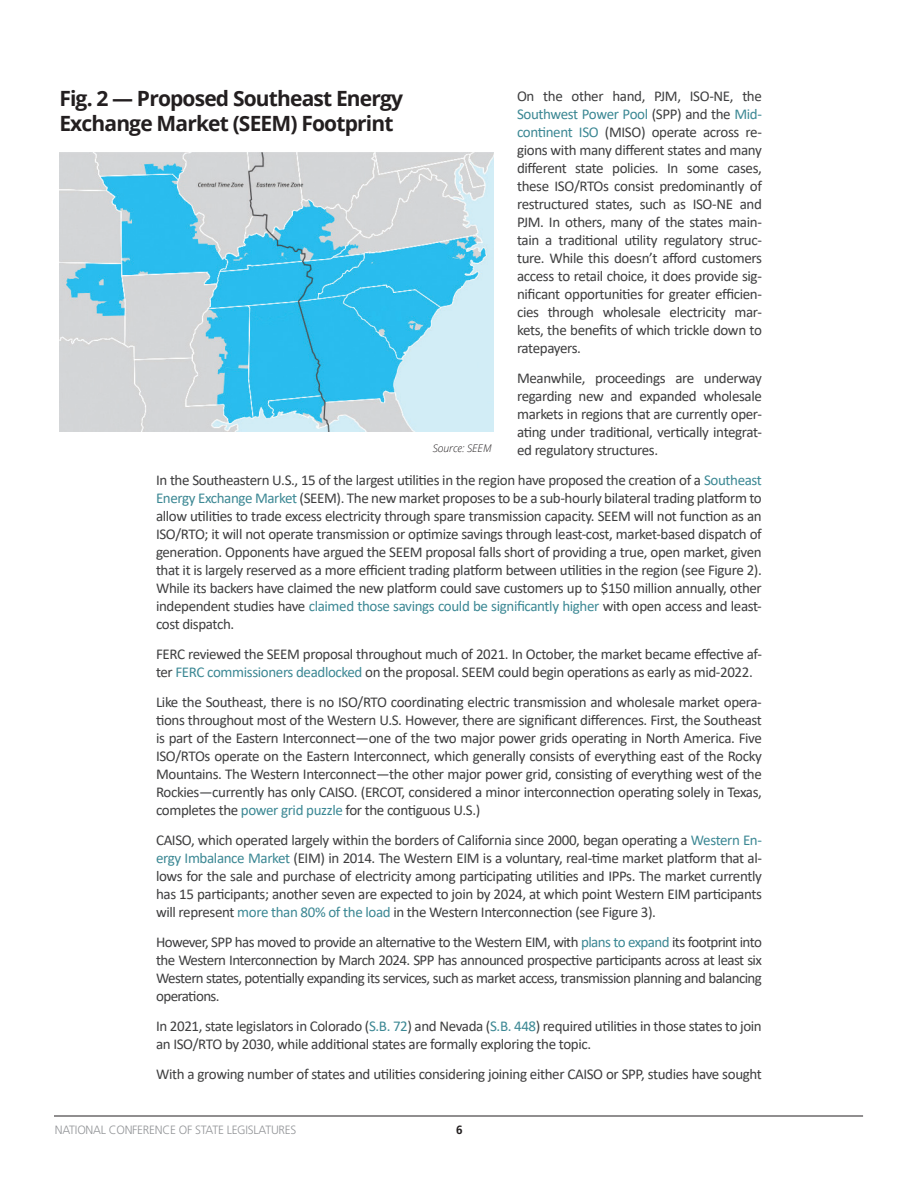
<style>
.page{position:relative;width:918px;height:1188px;background:#fff}
.page>*{position:absolute;margin:0;border:0;box-sizing:border-box;transform-origin:0 0}
.t1{font:700 21px "Open Sans";letter-spacing:-.04em;color:#231f20}
.t2{font:15px/18px "Calibri";letter-spacing:-.025em;color:#3e3e3f;text-align:justify}
.t3{font:300 12px "Frutiger LT Std";letter-spacing:-.02em;color:#939598}
.t4{font:700 12px "Frutiger LT Std";color:#231f20}
.t5{font:italic 300 10.5px "Open Sans";letter-spacing:-.01em;color:#231f20}
.s1{color:#3c8894}
</style>
<div class="page">
<hr style="left:54px;top:1116px;width:809px;height:1px;background:#231f20">
<img style="left:59px;top:152px;width:434px;height:280px">
<p class="t1" style="left:59px;top:84px;width:345px">Fig. 2 — Proposed Southeast Energy</p>
<p class="t2" style="left:517px;top:87px;width:246px">On the other hand, PJM, ISO-NE, the<br><span class="s1">Southwest Power Pool</span> (SPP) and the <span class="s1">Mid-</span></p>
<h3 class="t1" style="left:59px;top:109px;width:336px">Exchange Market (SEEM) Footprint</h3>
<p class="t2" style="left:517px;top:123px;width:246px"><span class="s1">continent ISO</span> (MISO) operate across re&shy;gions with many different states and many different state policies. In some cases, these ISO/RTOs consist predominantly of restructured states, such as ISO-NE and PJM. In others, many of the states main&shy;tain a traditional utility regulatory struc&shy;ture. While this doesn’t afford customers access to retail choice, it does provide sig&shy;nificant opportunities for greater efficien&shy;cies through wholesale electricity mar&shy;kets, the benefits of which trickle down to</p>
<p class="t2" style="left:517px;top:339px;width:66px">ratepayers.</p>
<p class="t2" style="left:517px;top:369px;width:246px">Meanwhile, proceedings are underway regarding new and expanded wholesale markets in regions that are currently oper&shy;ating under traditional, vertically integrat&shy;ed regulatory structures.</p>
<p class="t2" style="left:156px;top:471px;width:607px">In the Southeastern U.S., 15 of the largest utilities in the region have proposed the creation of a <span class="s1">Southeast Energy Exchange Market</span> (SEEM). The new market proposes to be a sub-hourly bilateral trading platform to allow utilities to trade excess electricity through spare transmission capacity. SEEM will not function as an ISO/RTO; it will not operate transmission or optimize savings through least-cost, market-based dispatch of generation. Opponents have argued the SEEM proposal falls short of providing a true, open market, given that it is largely reserved as a more efficient trading platform between utilities in the region (see Figure 2).<br>While its backers have claimed the new platform could save customers up to $150 million annually, other independent studies have <span class="s1">claimed those savings could be significantly higher</span> with open access and least-</p>
<p class="t2" style="left:156px;top:615px;width:80px">cost dispatch.</p>
<p class="t2" style="left:156px;top:645px;width:608px">FERC reviewed the SEEM proposal throughout much of 2021. In October, the market became effective af&shy;ter <span class="s1">FERC commissioners deadlocked</span> on the proposal. SEEM could begin operations as early as mid-2022.</p>
<p class="t2" style="left:156px;top:693px;width:607px">Like the Southeast, there is no ISO/RTO coordinating electric transmission and wholesale market opera&shy;tions throughout most of the Western U.S. However, there are significant differences. First, the Southeast is part of the Eastern Interconnect—one of the two major power grids operating in North America. Five ISO/RTOs operate on the Eastern Interconnect, which generally consists of everything east of the Rocky Mountains. The Western Interconnect—the other major power grid, consisting of everything west of the Rockies—currently has only CAISO. (ERCOT, considered a minor interconnection operating solely in Texas, completes the <span class="s1">power grid puzzle</span> for the contiguous U.S.)</p>
<p class="t2" style="left:156px;top:831px;width:607px">CAISO, which operated largely within the borders of California since 2000, began operating a <span class="s1">Western En&shy;ergy Imbalance Market</span> (EIM) in 2014. The Western EIM is a voluntary, real-time market platform that al&shy;lows for the sale and purchase of electricity among participating utilities and IPPs. The market currently has 15 participants; another seven are expected to join by 2024, at which point Western EIM participants will represent <span class="s1">more than 80% of the load</span> in the Western Interconnection (see Figure 3).</p>
<p class="t2" style="left:156px;top:933px;width:607px">However, SPP has moved to provide an alternative to the Western EIM, with <span class="s1">plans to expand</span> its footprint into the Western Interconnection by March 2024. SPP has announced prospective participants across at least six Western states, potentially expanding its services, such as market access, transmission planning and balancing operations.</p>
<p class="t2" style="left:156px;top:1017px;width:607px">In 2021, state legislators in Colorado (<span class="s1">S.B. 72</span>) and Nevada (<span class="s1">S.B. 448</span>) required utilities in those states to join an ISO/RTO by 2030, while additional states are formally exploring the topic.</p>
<p class="t2" style="left:156px;top:1065px;width:607px">With a growing number of states and utilities considering joining either CAISO or SPP, studies have sought</p>
<p class="t5" style="left:433px;top:441px;width:60px">Source: SEEM</p>
<p class="t3" style="left:55px;top:1123px;width:243px">NATIONAL CONFERENCE OF STATE LEGISLATURES</p>
<p class="t4" style="left:456px;top:1123px;width:8px">6</p>
</div>
